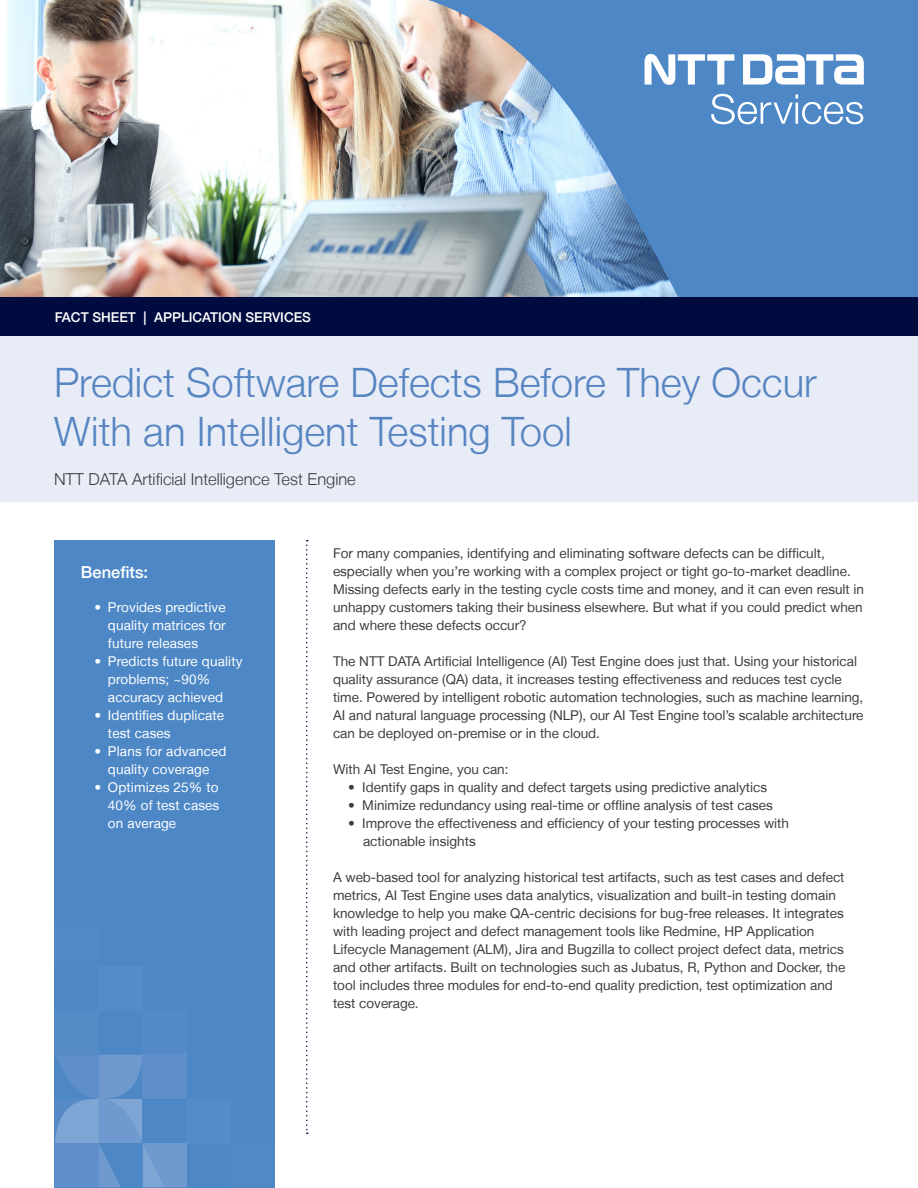
<style>
.page{position:relative;width:918px;height:1188px;background:#fff}
.page>*{position:absolute;margin:0;border:0;box-sizing:border-box;transform-origin:0 0}
.Title_Line{font:300 40.5px/48.6px "Helvetica Neue LT";color:#5785c2}
.Document_subtitle{font:300 16.5px "Helvetica Neue LT";color:#3e3e3f}
.t1{font:500 16.5px "Helvetica Neue LT";color:#fff}
.Body_Copy{font:13.5px/18px "Helvetica Neue LT";color:#3e3e3f}
.t2{font:13.5px/18px "Helvetica Neue LT";letter-spacing:.01em;color:#fff;text-align:justify}
.Industry___Practice{font:500 13.5px "Helvetica Neue LT";color:#fff}
</style>
<div class="page">
<img style="left:0;top:0;width:369px;height:297px">
<div style="left:55px;top:540px;width:220px;height:648px;background:#4d87c6"></div>
<img style="left:369px;top:0;width:549px;height:297px">
<svg style="left:306px;top:540px;width:2px;height:594px"></svg>
<div style="left:0;top:321px;width:918px;height:181px;background:#e8ecf6"></div>
<div style="left:0;top:297px;width:918px;height:39px;background:#000c40"></div>
<div style="left:231px;top:1143px;width:44px;height:44px;background:#5189c7"></div>
<div style="left:187px;top:1099px;width:44px;height:44px;background:#548bc8"></div>
<svg style="left:55px;top:1054px;width:132px;height:133px"></svg>
<div style="left:143px;top:1011px;width:44px;height:44px;background:#538ac7"></div>
<div style="left:99px;top:966px;width:44px;height:45px;background:#548bc8"></div>
<svg style="left:711px;top:94px;width:152px;height:30px"></svg>
<svg style="left:743px;top:54px;width:121px;height:31px"></svg>
<svg style="left:645px;top:54px;width:89px;height:31px"></svg>
<p class="Industry___Practice" style="left:55px;top:309px;width:258px">FACT SHEET | APPLICATION SERVICES</p>
<p class="Title_Line" style="left:54px;top:358px;width:764px">Predict Software Defects Before They Occur<br>With an Intelligent Testing Tool</p>
<p class="Document_subtitle" style="left:54px;top:469px;width:303px">NTT DATA Artificial Intelligence Test Engine</p>
<p class="t1" style="left:81px;top:562px;width:69px">Benefits:</p>
<p class="t2" style="left:108px;top:598px;width:119px;text-indent:-14px">• Provides predictive quality matrices for future releases</p>
<p class="t2" style="left:108px;top:652px;width:136px;text-align:left;text-indent:-14px">• Predicts future quality problems; ~90% accuracy achieved</p>
<p class="t2" style="left:108px;top:706px;width:118px;text-indent:-14px">• Identifies duplicate test cases</p>
<p class="t2" style="left:94px;top:742px;width:134px;text-align:center">• Plans for advanced quality coverage</p>
<p class="t2" style="left:108px;top:778px;width:113px;text-indent:-14px">• Optimizes 25% to 40% of test cases on average</p>
<p class="Body_Copy" style="left:333px;top:544px;width:533px">For many companies, identifying and eliminating software defects can be difficult, especially when you’re working with a complex project or tight go-to-market deadline.<br>Missing defects early in the testing cycle costs time and money, and it can even result in unhappy customers taking their business elsewhere. But what if you could predict when and where these defects occur?</p>
<p class="Body_Copy" style="left:333px;top:652px;width:532px">The NTT DATA Artificial Intelligence (AI) Test Engine does just that. Using your historical quality assurance (QA) data, it increases testing effectiveness and reduces test cycle time. Powered by intelligent robotic automation technologies, such as machine learning, AI and natural language processing (NLP), our AI Test Engine tool’s scalable architecture can be deployed on-premise or in the cloud.</p>
<p class="Body_Copy" style="left:333px;top:760px;width:177px">With AI Test Engine, you can:</p>
<p class="Body_Copy" style="left:348px;top:778px;width:421px">• Identify gaps in quality and defect targets using predictive analytics</p>
<p class="Body_Copy" style="left:348px;top:796px;width:426px">• Minimize redundancy using real-time or offline analysis of test cases</p>
<p class="Body_Copy" style="left:363px;top:814px;width:428px;text-indent:-15px">• Improve the effectiveness and efficiency of your testing processes with actionable insights</p>
<p class="Body_Copy" style="left:333px;top:868px;width:514px">A web-based tool for analyzing historical test artifacts, such as test cases and defect metrics, AI Test Engine uses data analytics, visualization and built-in testing domain knowledge to help you make QA-centric decisions for bug-free releases. It integrates with leading project and defect management tools like Redmine, HP Application Lifecycle Management (ALM), Jira and Bugzilla to collect project defect data, metrics and other artifacts. Built on technologies such as Jubatus, R, Python and Docker, the tool includes three modules for end-to-end quality prediction, test optimization and test coverage.</p>
</div>
